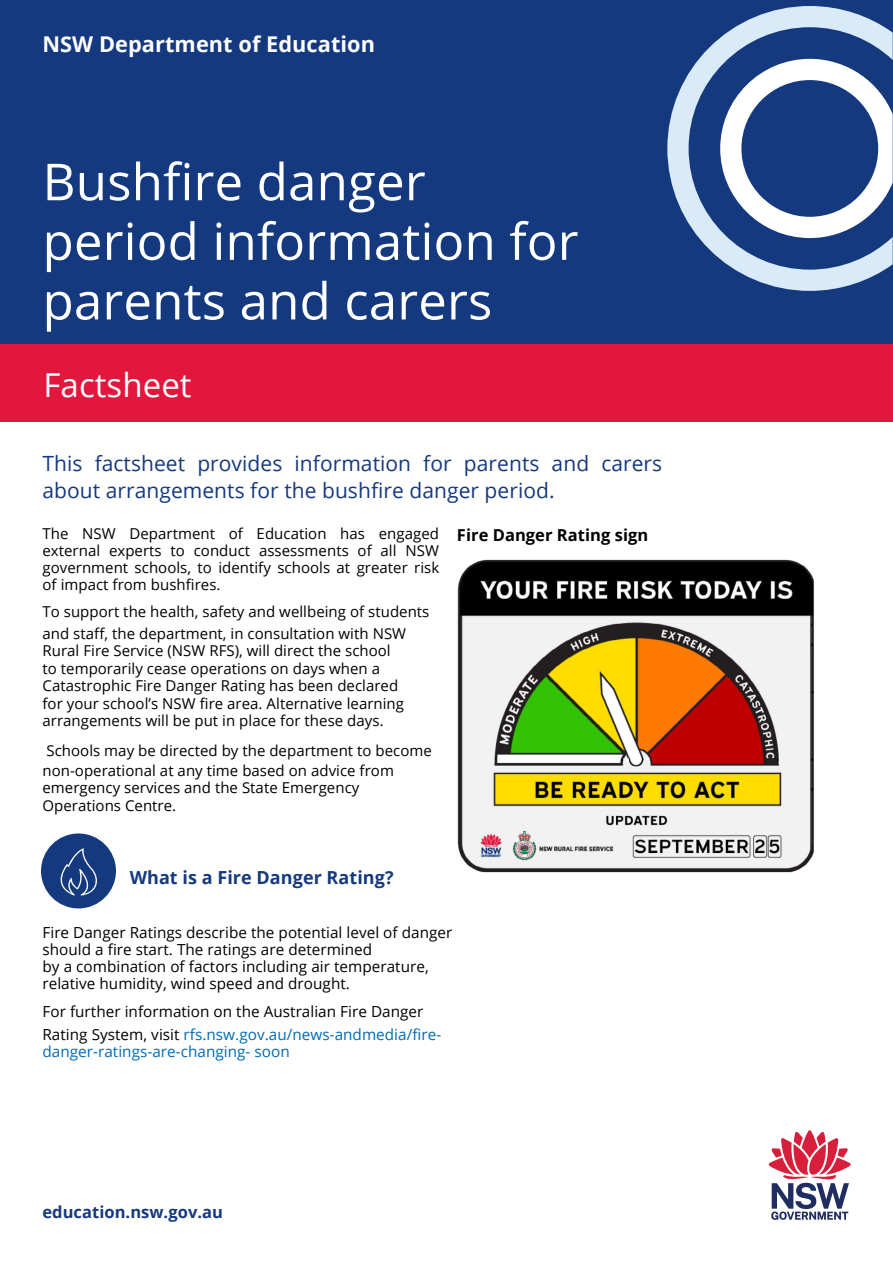
<style>
.page{position:relative;width:893px;height:1264px;background:#fff}
.page>*{position:absolute;margin:0;border:0;box-sizing:border-box;transform-origin:0 0}
.t1{font:51px/59.6px "Open Sans";letter-spacing:.005em;color:#fff}
.t2{font:33px "Open Sans";letter-spacing:.005em;color:#fff}
.t3{font:700 21.75px "Open Sans";letter-spacing:.005em;color:#fff}
.t4{font:21px/27px "Open Sans";letter-spacing:.005em;color:#15397f}
.t5{font:700 18px "Open Sans";letter-spacing:.005em;color:#15397f}
.t6{font:700 16.5px "Open Sans";letter-spacing:.005em;color:#15397f}
.t7{font:700 16.5px "Open Sans";letter-spacing:.005em;color:#000}
.t8{font:15.3px/17.2px "Open Sans";letter-spacing:.005em;color:#000}
.t9{font:15.3px "Open Sans";letter-spacing:.005em;color:#006ab5}
.t10{font:15px/16.8px "Open Sans";letter-spacing:.005em;color:#000;text-align:justify}
.s1{color:#000}
</style>
<div class="page">
<div style="left:41px;top:833px;width:75px;height:75px;background:#15397f;border-radius:37px"></div>
<svg style="left:60px;top:848px;width:37px;height:47px"></svg>
<svg style="left:768px;top:1130px;width:82px;height:89px"></svg>
<img style="left:457px;top:559px;width:357px;height:314px">
<div style="left:0;top:0;width:892px;height:345px;background:#15397f"></div>
<div style="left:0;top:345px;width:892px;height:76px;background:#e3173e"></div>
<svg style="left:667px;top:6px;width:225px;height:285px"></svg>
<svg style="left:720px;top:59px;width:172px;height:179px"></svg>
<p class="t3" style="left:42px;top:29px;width:334px">NSW Department of Education</p>
<p class="t1" style="left:42px;top:151px;width:537px">Bushfire danger period information for parents and carers</p>
<p class="t2" style="left:43px;top:362px;width:150px">Factsheet</p>
<p class="t4" style="left:42px;top:449px;width:621px">This factsheet provides information for parents and carers about arrangements for the bushfire danger period.</p>
<p class="t10" style="left:42px;top:525px;width:398px">The NSW Department of Education has engaged external experts to conduct assessments of all NSW government schools, to identify schools at greater risk of impact from bushfires.</p>
<p class="t10" style="left:42px;top:602px;width:388px">To support the health, safety and wellbeing of students</p>
<p class="t10" style="left:42px;top:625px;width:365px">and staff, the department, in consultation with NSW</p>
<p class="t10" style="left:42px;top:641px;width:350px">Rural Fire Service (NSW RFS), will direct the school</p>
<p class="t10" style="left:42px;top:659px;width:339px">to temporarily cease operations on days when a</p>
<p class="t10" style="left:42px;top:676px;width:357px">Catastrophic Fire Danger Rating has been declared</p>
<p class="t10" style="left:42px;top:694px;width:363px">for your school’s NSW fire area. Alternative learning</p>
<p class="t10" style="left:42px;top:711px;width:342px">arrangements will be put in place for these days.</p>
<p class="t10" style="left:46px;top:741px;width:387px">Schools may be directed by the department to become</p>
<p class="t10" style="left:42px;top:762px;width:353px">non-operational at any time based on advice from</p>
<p class="t10" style="left:42px;top:779px;width:318px">emergency services and the State Emergency</p>
<p class="t10" style="left:42px;top:797px;width:135px">Operations Centre.</p>
<p class="t7" style="left:457px;top:523px;width:193px">Fire Danger Rating sign</p>
<p class="t5" style="left:130px;top:865px;width:265px">What is a Fire Danger Rating?</p>
<p class="t8" style="left:42px;top:923px;width:411px">Fire Danger Ratings describe the potential level of danger should a fire start. The ratings are determined</p>
<p class="t8" style="left:42px;top:957px;width:388px">by a combination of factors including air temperature, relative humidity, wind speed and drought.</p>
<p class="t8" style="left:42px;top:1002px;width:382px">For further information on the Australian Fire Danger</p>
<p class="t9" style="left:42px;top:1023px;width:400px"><span class="s1">Rating System, visit</span> rfs.nsw.gov.au/news-andmedia/fire-</p>
<p class="t9" style="left:42px;top:1040px;width:249px">danger-ratings-are-changing- soon</p>
<p class="t6" style="left:42px;top:1199px;width:182px">education.nsw.gov.au</p>
</div>
